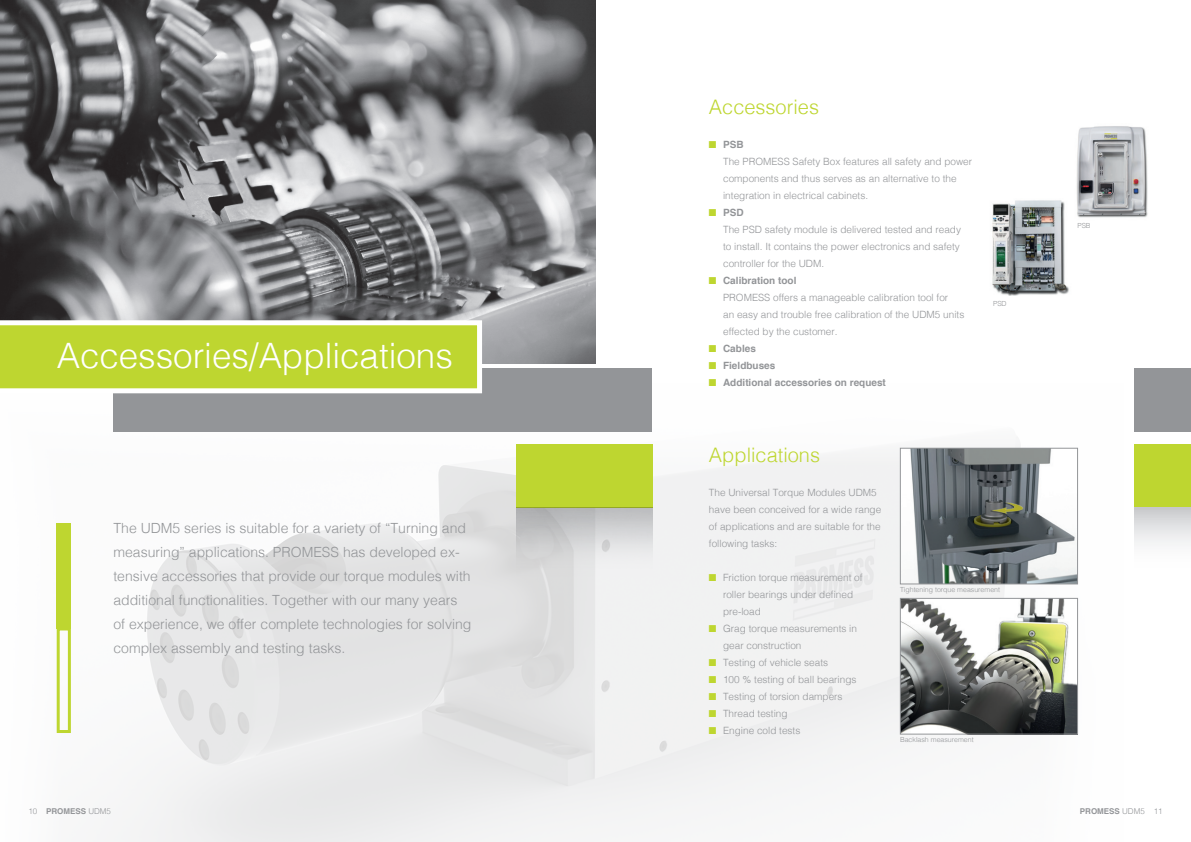
<style>
.page{position:relative;width:1191px;height:842px;background:#fff}
.page>*{position:absolute;margin:0;border:0;box-sizing:border-box;transform-origin:0 0}
.t1{font:300 35px "Helvetica";color:#fff}
.t2{font:300 20px "Helvetica";color:#bed630}
.t3{font:300 14px/24px "Helvetica";color:#939598}
.t4{font:300 10px/17px "Helvetica";color:#939598}
.t5{font:700 10px "Helvetica";color:#939598}
.t6{font:700 8px "Helvetica";color:#939598}
.t7{font:300 7px "Helvetica";color:#939598}
.s1{color:#bed630}
.s2{font-weight:700}
.s3{font-weight:300}
</style>
<div class="page">
<img style="left:56px;top:443px;width:1082px;height:399px">
<img style="left:0;top:0;width:595px;height:364px">
<div style="left:113px;top:369px;width:539px;height:63px;background:#939598"></div>
<div style="left:1134px;top:369px;width:57px;height:63px;background:#939598"></div>
<div style="left:1134px;top:445px;width:57px;height:63px;background:#bed630"></div>
<svg style="left:1134px;top:508px;width:57px;height:113px"></svg>
<div style="left:57px;top:523px;width:14px;height:106px;background:#bed630"></div>
<div style="left:57px;top:627px;width:14px;height:106px;border:3px solid #bed630"></div>
<svg style="left:0;top:318px;width:484px;height:76px;background:#c4d850"></svg>
<div style="left:516px;top:445px;width:136px;height:63px;background:#bed630"></div>
<img style="left:516px;top:508px;width:136px;height:117px">
<img style="left:992px;top:200px;width:77px;height:95px">
<img style="left:1076px;top:126px;width:72px;height:92px">
<img style="left:902px;top:450px;width:173px;height:132px">
<div style="left:900px;top:448px;width:177px;height:136px;border:1px solid #939598"></div>
<img style="left:902px;top:600px;width:173px;height:132px">
<div style="left:900px;top:598px;width:177px;height:136px;border:1px solid #939598"></div>
<h1 class="t1" style="left:57px;top:326px;width:397px">Accessories/Applications</h1>
<p class="t3" style="left:113px;top:515px;width:359px">The UDM5 series is suitable for a variety of “Turning and measuring” applications. PROMESS has developed ex&shy;tensive accessories that provide our torque modules with additional functionalities. Together with our many years of experience, we offer complete technologies for solving complex assembly and testing tasks.</p>
<h2 class="t2" style="left:709px;top:89px;width:112px">Accessories</h2>
<p class="t4" style="left:723px;top:135px;width:250px;text-indent:-14px"><span class="s1">■</span> <span class="s2">PSB<br></span>The PROMESS Safety Box features all safety and power components and thus serves as an alternative to the integration in electrical cabinets.</p>
<p class="t4" style="left:723px;top:203px;width:239px;text-indent:-14px"><span class="s1">■</span> <span class="s2">PSD<br></span>The PSD safety module is delivered tested and ready to install. It contains the power electronics and safety controller for the UDM.</p>
<p class="t4" style="left:723px;top:271px;width:243px;text-indent:-14px"><span class="s1">■</span> <span class="s2">Calibration tool<br></span>PROMESS offers a manageable calibration tool for<br>an easy and trouble free calibration of the UDM5 units effected by the customer.</p>
<p class="t5" style="left:709px;top:340px;width:48px"><span class="s1">■</span> Cables</p>
<p class="t5" style="left:709px;top:357px;width:68px"><span class="s1">■</span> Fieldbuses</p>
<p class="t5" style="left:709px;top:374px;width:178px"><span class="s1">■</span> Additional accessories on request</p>
<p class="t7" style="left:993px;top:297px;width:15px">PSD</p>
<h2 class="t2" style="left:709px;top:438px;width:113px">Applications</h2>
<p class="t4" style="left:709px;top:484px;width:174px">The Universal Torque Modules UDM5 have been conceived for a wide range of applications and are suitable for the following tasks:</p>
<p class="t4" style="left:723px;top:569px;width:141px;text-indent:-14px"><span class="s1">■</span> Friction torque measurement of roller bearings under defined pre-load</p>
<p class="t4" style="left:723px;top:620px;width:135px;text-indent:-14px"><span class="s1">■</span> Grag torque measurements in gear construction</p>
<p class="t4" style="left:709px;top:654px;width:121px"><span class="s1">■</span> Testing of vehicle seats</p>
<p class="t4" style="left:709px;top:671px;width:149px"><span class="s1">■</span> 100 % testing of ball bearings</p>
<p class="t4" style="left:709px;top:688px;width:135px"><span class="s1">■</span> Testing of torsion dampers</p>
<p class="t4" style="left:709px;top:705px;width:80px"><span class="s1">■</span> Thread testing</p>
<p class="t4" style="left:709px;top:722px;width:93px"><span class="s1">■</span> Engine cold tests</p>
<p class="t7" style="left:900px;top:584px;width:101px">Tightening torque measurement</p>
<p class="t7" style="left:900px;top:734px;width:75px">Backlash measurement</p>
<p class="t7" style="left:1077px;top:219px;width:15px">PSB</p>
<p class="t6" style="left:28px;top:804px;width:84px"><span class="s3">10</span> PROMESS <span class="s3">UDM5</span></p>
<p class="t6" style="left:1080px;top:804px;width:84px">PROMESS <span class="s3">UDM5 11</span></p>
</div>
